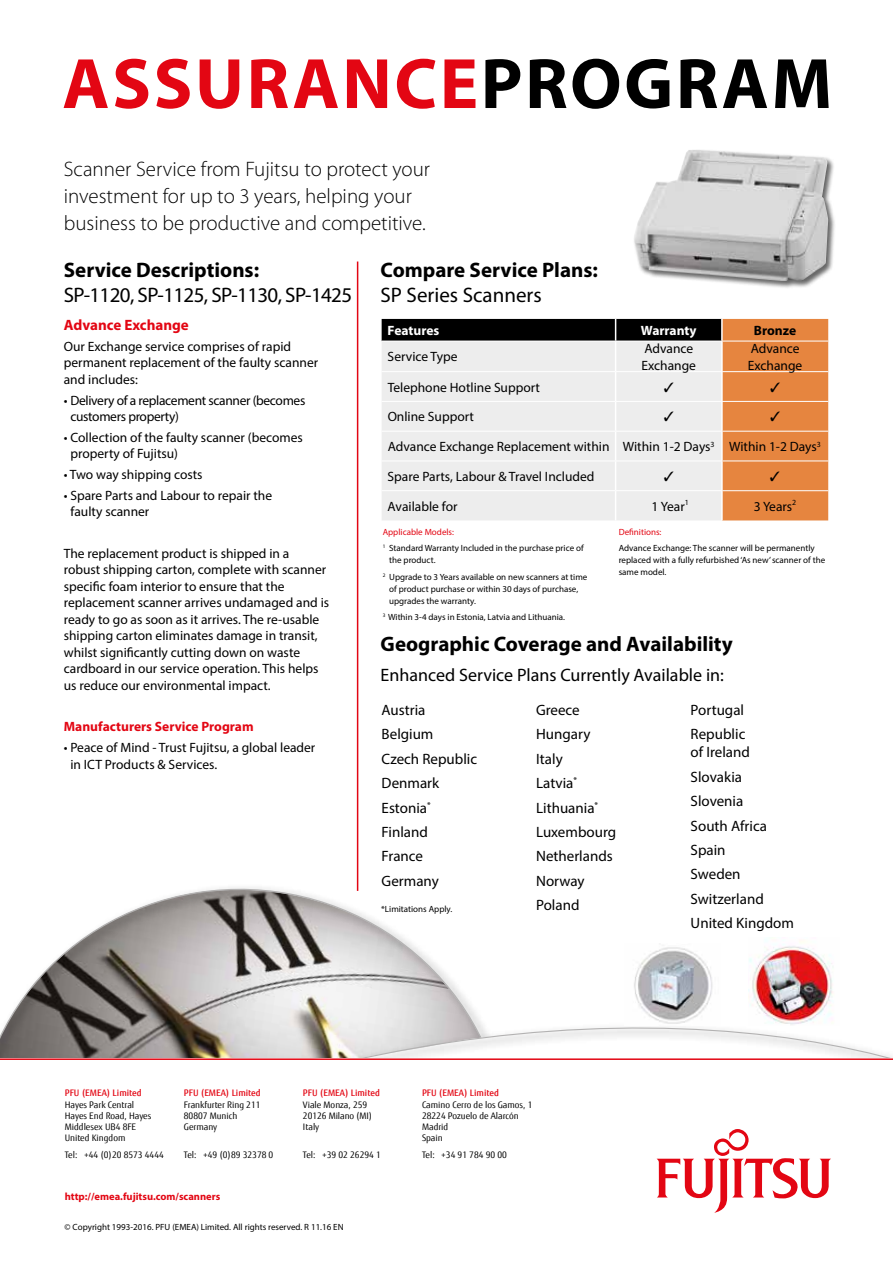
<style>
.page{position:relative;width:893px;height:1263px;background:#fff}
.page>*{position:absolute;margin:0;border:0;box-sizing:border-box;transform-origin:0 0}
.t1{font:700 72px "Myriad Pro";letter-spacing:.035em;color:#e30613}
.t2{font:300 21px/27px "Myriad Pro";color:#000}
.t3{font:700 21px "Myriad Pro";color:#000}
.t4{font:21px "Myriad Pro";letter-spacing:-.03em;color:#000}
.t5{font:21px "Myriad Pro";color:#000}
.t6{font:18px "Myriad Pro";color:#000}
.t7{font:15px/24.5px "Myriad Pro";color:#000}
.t8{font:700 15px "Myriad Pro";color:#e30613}
.t9{font:13.5px/16.5px "Myriad Pro";color:#000}
.t10{font:13.5px/16.5px "Myriad Pro";letter-spacing:-.025em;color:#000}
.t11{font:700 13.5px "Myriad Pro";color:#e30613}
.t12{font:700 13.5px "Myriad Pro";color:#fff}
.t13{font:700 13.5px "Myriad Pro";color:#000}
.t14{font:700 10.5px "Myriad Pro";color:#e30613}
.t15{font:9px/12px "Myriad Pro";color:#000}
.t16{font:9px/11.2px "Fujitsu Sans";color:#000}
.t17{font:500 9px "Fujitsu Sans";color:#e30613}
.t18{font:9px "Myriad Pro";color:#e30613}
.s1{color:#000}
.s2{color:#e30613}
</style>
<div class="page">
<div style="left:633px;top:149px;width:203px;height:139px;background:#000;opacity:.6"></div>
<img style="left:634px;top:150px;width:194px;height:131px">
<svg style="left:30px;top:870px;width:427px;height:118px"></svg>
<svg style="left:0;top:988px;width:893px;height:70px"></svg>
<img style="left:749px;top:939px;width:91px;height:86px">
<img style="left:625px;top:947px;width:96px;height:78px">
<hr style="left:357px;top:261px;width:1px;height:630px;background:#e30613">
<svg style="left:656px;top:1129px;width:175px;height:84px"></svg>
<hr style="left:0;top:1058px;width:893px;height:2px;background:#e30613">
<svg style="left:382px;top:319px;width:446px;height:201px;background:#d8c2b2"></svg>
<h1 class="t1" style="left:62px;top:37px;width:771px">ASSURANCE<span class="s1">PROGRAM</span></h1>
<h2 class="t2" style="left:64px;top:155px;width:368px">Scanner Service from Fujitsu to protect your investment for up to 3 years, helping your business to be productive and competitive.</h2>
<h2 class="t3" style="left:381px;top:256px;width:219px">Compare Service Plans:</h2>
<h2 class="t5" style="left:381px;top:282px;width:163px">SP Series Scanners</h2>
<p class="t12" style="left:388px;top:322px;width:53px">Features</p>
<p class="t12" style="left:641px;top:322px;width:57px">Warranty</p>
<p class="t13" style="left:754px;top:322px;width:44px">Bronze</p>
<p class="t9" style="left:388px;top:348px;width:71px">Service Type</p>
<p class="t9" style="left:641px;top:340px;width:56px">Advance<br>Exchange</p>
<p class="t9" style="left:748px;top:340px;width:56px">Advance<br>Exchange</p>
<p class="t9" style="left:388px;top:379px;width:154px">Telephone Hotline Support</p>
<p class="t9" style="left:388px;top:408px;width:88px">Online Support</p>
<p class="t9" style="left:388px;top:438px;width:435px">Advance Exchange Replacement within Within 1-2 Days<sup>3</sup> Within 1-2 Days<sup>3</sup></p>
<p class="t9" style="left:388px;top:468px;width:208px">Spare Parts, Labour &amp; Travel Included</p>
<p class="t9" style="left:388px;top:498px;width:71px">Available for</p>
<p class="t9" style="left:652px;top:498px;width:39px">1 Year<sup>1</sup></p>
<p class="t9" style="left:754px;top:498px;width:44px">3 Years<sup>2</sup></p>
<p class="t15" style="left:383px;top:524px;width:202px;line-height:16.2px"><span class="s2">Applicable Models:<br></span><sup>1</sup> Standard Warranty Included in the purchase price of</p>
<p class="t15" style="left:383px;top:552px;width:206px;line-height:16.2px;text-indent:7px">the product.<br><sup>2</sup> Upgrade to 3 Years available on new scanners at time</p>
<p class="t15" style="left:389px;top:582px;width:190px">of product purchase or within 30 days of purchase, upgrades the warranty.</p>
<p class="t15" style="left:383px;top:611px;width:184px"><sup>3</sup> Within 3-4 days in Estonia, Latvia and Lithuania.</p>
<h2 class="t3" style="left:64px;top:256px;width:197px">Service Descriptions:</h2>
<h2 class="t4" style="left:64px;top:282px;width:290px">SP-1120, SP-1125, SP-1130, SP-1425</h2>
<p class="t8" style="left:64px;top:315px;width:127px">Advance Exchange</p>
<p class="t9" style="left:64px;top:338px;width:256px">Our Exchange service comprises of rapid permanent replacement of the faulty scanner and includes:</p>
<p class="t10" style="left:70px;top:392px;width:236px;text-indent:-7px">• Delivery of a replacement scanner (becomes customers property)</p>
<p class="t9" style="left:70px;top:429px;width:234px;text-indent:-7px">• Collection of the faulty scanner (becomes property of Fujitsu)</p>
<p class="t9" style="left:64px;top:466px;width:140px">• Two way shipping costs</p>
<p class="t9" style="left:70px;top:487px;width:203px;text-indent:-7px">• Spare Parts and Labour to repair the faulty scanner</p>
<p class="t9" style="left:64px;top:545px;width:267px">The replacement product is shipped in a robust shipping carton, complete with scanner specific foam interior to ensure that the replacement scanner arrives undamaged and is ready to go as soon as it arrives. The re-usable shipping carton eliminates damage in transit, whilst significantly cutting down on waste cardboard in our service operation. This helps us reduce our environmental impact.</p>
<p class="t11" style="left:64px;top:718px;width:191px">Manufacturers Service Program</p>
<p class="t9" style="left:70px;top:739px;width:246px;text-indent:-7px">• Peace of Mind - Trust Fujitsu, a global leader in ICT Products &amp; Services.</p>
<p class="t18" style="left:619px;top:526px;width:44px">Definitions:</p>
<p class="t15" style="left:619px;top:542px;width:208px">Advance Exchange: The scanner will be permanently replaced with a fully refurbished ‘As new’ scanner of the same model.</p>
<h2 class="t3" style="left:381px;top:630px;width:354px">Geographic Coverage and Availability</h2>
<h3 class="t6" style="left:381px;top:663px;width:345px">Enhanced Service Plans Currently Available in:</h3>
<p class="t7" style="left:382px;top:697px;width:97px">Austria<br>Belgium<br>Czech Republic<br>Denmark<br>Estonia<sup>*<br></sup>Finland<br>France<br>Germany</p>
<p class="t7" style="left:536px;top:697px;width:82px">Greece<br>Hungary<br>Italy<br>Latvia<sup>*<br></sup>Lithuania<sup>*<br></sup>Luxembourg<br>Netherlands<br>Norway<br>Poland</p>
<p class="t7" style="left:691px;top:698px;width:56px">Portugal<br>Republic</p>
<p class="t7" style="left:691px;top:740px;width:105px">of Ireland<br>Slovakia<br>Slovenia<br>South Africa<br>Spain<br>Sweden<br>Switzerland<br>United Kingdom</p>
<p class="t15" style="left:381px;top:903px;width:73px">*Limitations Apply.</p>
<p class="t17" style="left:65px;top:1088px;width:78px">PFU (EMEA) Limited</p>
<p class="t16" style="left:65px;top:1099px;width:88px">Hayes Park Central<br>Hayes End Road, Hayes<br>Middlesex UB4 8FE<br>United Kingdom</p>
<p class="t17" style="left:184px;top:1088px;width:78px">PFU (EMEA) Limited</p>
<p class="t16" style="left:184px;top:1099px;width:78px">Frankfurter Ring 211<br>80807 Munich<br>Germany</p>
<p class="t17" style="left:303px;top:1088px;width:78px">PFU (EMEA) Limited</p>
<p class="t16" style="left:303px;top:1099px;width:71px">Viale Monza, 259<br>20126 Milano (MI)<br>Italy</p>
<p class="t17" style="left:422px;top:1088px;width:78px">PFU (EMEA) Limited</p>
<p class="t16" style="left:422px;top:1099px;width:112px">Camino Cerro de los Gamos, 1<br>28224 Pozuelo de Alarcón<br>Madrid<br>Spain</p>
<p class="t16" style="left:65px;top:1149px;width:101px">Tel: +44 (0)20 8573 4444</p>
<p class="t16" style="left:184px;top:1149px;width:91px">Tel: +49 (0)89 32378 0</p>
<p class="t16" style="left:303px;top:1149px;width:79px">Tel: +39 02 26294 1</p>
<p class="t16" style="left:422px;top:1149px;width:86px">Tel: +34 91 784 90 00</p>
<p class="t14" style="left:65px;top:1189px;width:157px">http://emea.fujitsu.com/scanners</p>
<p class="t15" style="left:65px;top:1221px;width:280px">© Copyright 1993-2016. PFU (EMEA) Limited. All rights reserved. R 11.16 EN</p>
</div>
